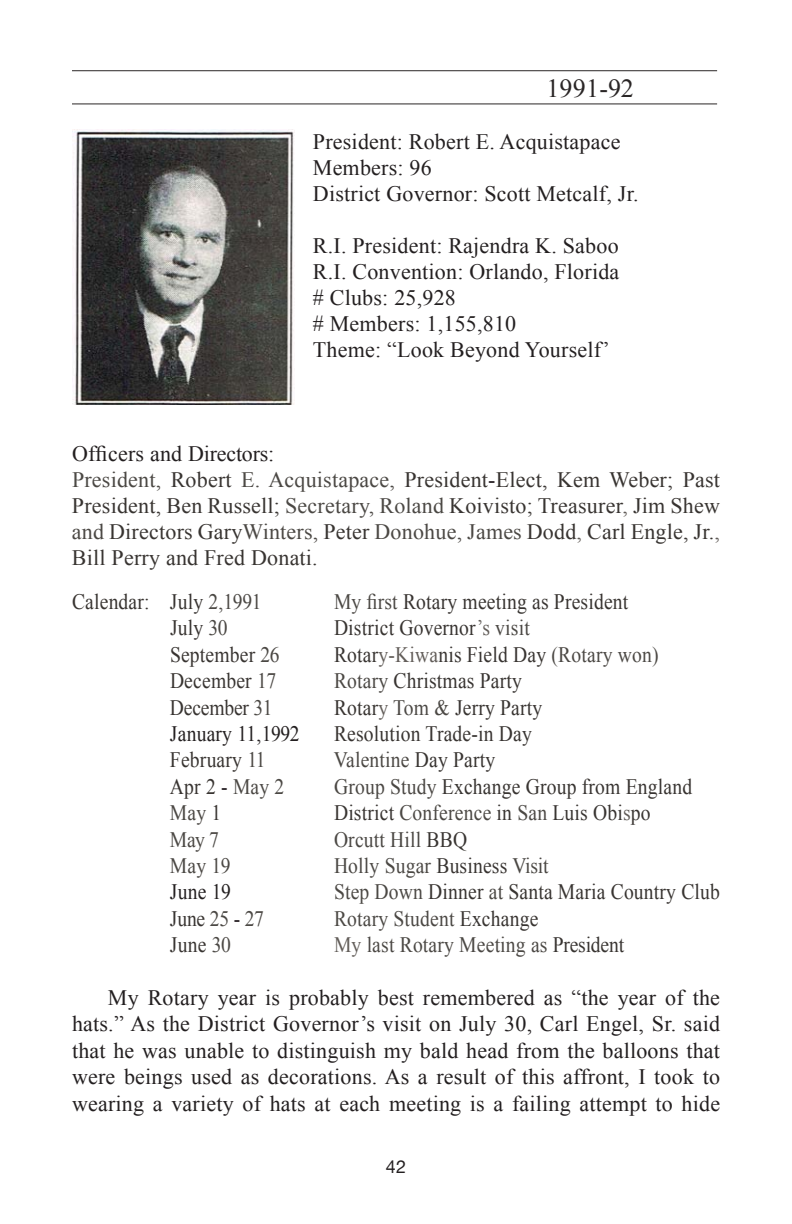
<style>
.page{position:relative;width:792px;height:1224px;background:#fff}
.page>*{position:absolute;margin:0;border:0;box-sizing:border-box;transform-origin:0 0}
.pres_years{font:26px "Times New Roman";letter-spacing:.01em;color:#2a2626}
.Body_Text{font:22px "Times New Roman";letter-spacing:.01em;color:#383431;scale:.89 1}
.Body_Text-2{font:22px/26.4px "Times New Roman";letter-spacing:.01em;color:#231f20;text-align:justify}
.statistics{font:22px/26px "Times New Roman";letter-spacing:.01em;color:#383431;text-align:justify}
.statistics-2{font:22px "Times New Roman";letter-spacing:.01em;color:#231f20}
.Body_Text-3{font:22px "Times New Roman";letter-spacing:.01em;color:#4b4844;scale:.89 1}
.statistics-3{font:22px "Times New Roman";letter-spacing:-.01em;color:#231f20}
.Body_Text-4{font:22px "Times New Roman";letter-spacing:.01em;color:#231f20;scale:.89 1}
.Body_Text-5{font:22px "Times New Roman";letter-spacing:-.01em;color:#383431;scale:.89 1}
.t1{font:18px "Helvetica Neue";color:#231f20}
.s1{color:#4b4844}
.s2{color:#1f181c}
.s3{color:#625d59}
.s4{color:#383431}
</style>
<div class="page">
<hr style="left:72px;top:103px;width:645px;height:1px;background:#2a2626">
<hr style="left:72px;top:70px;width:645px;height:1px;background:#2a2626">
<img style="left:72px;top:130px;width:223px;height:274px">
<p class="pres_years" style="left:546px;top:71px;width:89px">1991-92</p>
<p class="statistics-2" style="left:313px;top:126px;width:309px">President: Robert E. Acquistapace</p>
<p class="statistics-2" style="left:313px;top:152px;width:120px">Members: 96</p>
<p class="statistics-2" style="left:313px;top:178px;width:327px">District Governor: Scott Metcalf, Jr.</p>
<p class="statistics-2" style="left:313px;top:230px;width:307px">R.I. President: Rajendra K. Saboo</p>
<p class="statistics-2" style="left:313px;top:256px;width:308px">R.I. Convention: Orlando, Florida</p>
<p class="statistics-2" style="left:313px;top:282px;width:145px"># Clubs: 25,928</p>
<p class="statistics-2" style="left:313px;top:308px;width:205px"># Members: 1,155,810</p>
<p class="statistics-2" style="left:313px;top:334px;width:299px">Theme: “Look Beyond Yourself’</p>
<p class="statistics-3" style="left:72px;top:438px;width:204px">Officers and Directors:</p>
<p class="statistics" style="left:72px;top:466px;width:650px"><span class="s1">President,</span> Robert <span class="s1">E. Acquistapace,</span> President<span class="s2">-</span>Elect, Kem Weber; Past President, Ben Russell; <span class="s1">Secretary, Roland</span> Koivisto; Treasurer<span class="s3">,</span> Jim Shew <span class="s1">and</span> Directors Gary<span class="s1">Winters,</span> Peter <span class="s1">Donohue, James</span> Dodd<span class="s3">,</span> Carl Engle, Jr.<span class="s3">, </span>Bill Perry and Fred Donati.</p>
<p class="Body_Text" style="left:72px;top:587px;width:215px">Calendar: July <span class="s1">2,1991</span></p>
<p class="Body_Text" style="left:334px;top:587px;width:332px"><span class="s1">My first</span> Rotary meeting as President</p>
<p class="Body_Text" style="left:170px;top:613px;width:66px">July <span class="s1">30</span></p>
<p class="Body_Text" style="left:334px;top:613px;width:221px">District Governor<span class="s3">’s</span> <span class="s1">visit</span></p>
<p class="Body_Text" style="left:170px;top:640px;width:125px">September <span class="s1">26</span></p>
<p class="Body_Text" style="left:334px;top:640px;width:366px">Rotar<span class="s3">y-Kiwa</span>nis Field Day <span class="s1">(Rotary won)</span></p>
<p class="Body_Text" style="left:170px;top:666px;width:121px">December <span class="s1">17</span></p>
<p class="Body_Text" style="left:334px;top:666px;width:213px"><span class="s1">Rotary</span> Christmas Party</p>
<p class="Body_Text-5" style="left:170px;top:692px;width:117px">December <span class="s1">31</span></p>
<p class="Body_Text" style="left:334px;top:692px;width:236px">Rotar<span class="s3">y</span> <span class="s1">Tom &amp;</span> Jerry Party</p>
<p class="Body_Text-4" style="left:170px;top:719px;width:147px">January 11,1992</p>
<p class="Body_Text" style="left:334px;top:719px;width:224px">Resolution Trade-in Day</p>
<p class="Body_Text" style="left:170px;top:745px;width:109px">February <span class="s1">11</span></p>
<p class="Body_Text-3" style="left:334px;top:745px;width:183px">Valentine <span class="s4">Day Party</span></p>
<p class="Body_Text" style="left:170px;top:772px;width:130px">Apr 2 <span class="s2">-</span> <span class="s1">May 2</span></p>
<p class="Body_Text" style="left:334px;top:772px;width:404px"><span class="s1">Group Study</span> Exchange Group from England</p>
<p class="Body_Text-3" style="left:170px;top:798px;width:59px">May <span class="s4">1</span></p>
<p class="Body_Text" style="left:334px;top:798px;width:357px">District <span class="s1">Conference</span> in <span class="s1">San</span> Luis Obi<span class="s3">s</span>po</p>
<p class="Body_Text-3" style="left:170px;top:824px;width:57px">May 7</p>
<p class="Body_Text-3" style="left:334px;top:824px;width:151px">Orcutt Hill <span class="s4">BBQ</span></p>
<p class="Body_Text-3" style="left:170px;top:851px;width:69px">May 19</p>
<p class="Body_Text-3" style="left:334px;top:851px;width:242px">Holly Sugar <span class="s4">Business</span> Visit</p>
<p class="Body_Text-4" style="left:170px;top:877px;width:70px">June 19</p>
<p class="Body_Text" style="left:334px;top:877px;width:435px"><span class="s1">Step Down</span> Dinner <span class="s1">at</span> Santa Maria Country Club</p>
<p class="Body_Text" style="left:170px;top:904px;width:107px">June <span class="s1">25</span> <span class="s2">-</span> <span class="s1">27</span></p>
<p class="Body_Text-3" style="left:334px;top:904px;width:231px">Rotary Student <span class="s4">Exchange</span></p>
<p class="Body_Text" style="left:170px;top:930px;width:70px">June <span class="s1">30</span></p>
<p class="Body_Text-3" style="left:334px;top:930px;width:327px"><span class="s3">My</span> last Rotary Meeting as <span class="s4">President</span></p>
<p class="Body_Text-2" style="left:72px;top:984px;width:650px;text-indent:36px">My Rotary year is probably best remembered as “the year of the hats.” As the District Governor’s visit on July 30, Carl Engel, Sr. said that he was unable to distinguish my bald head from the balloons that were beings used as decorations. As a result of this affront, I took to wearing a variety of hats at each meeting is a failing attempt to hide</p>
<p class="t1" style="left:386px;top:1154px;width:22px">42</p>
</div>
